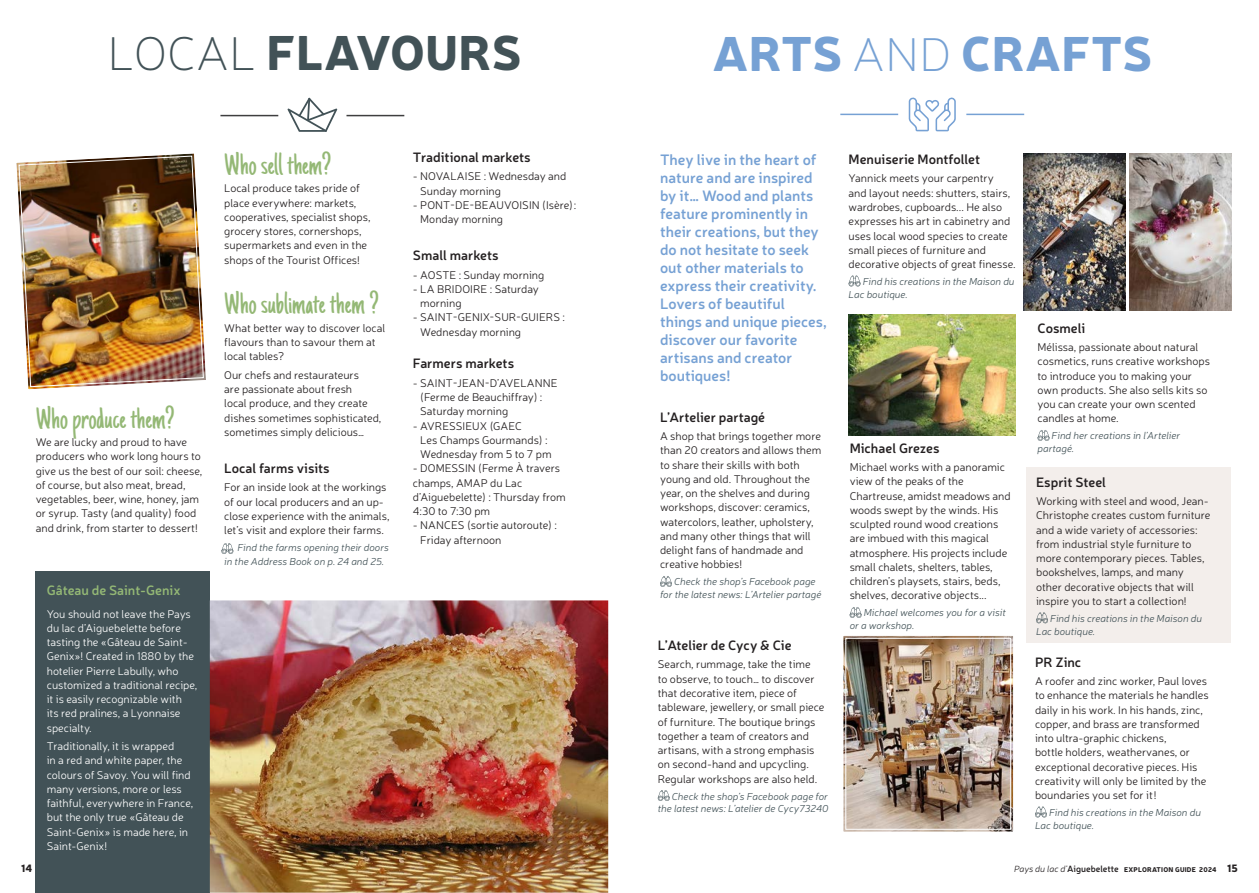
<style>
.page{position:relative;width:1259px;height:893px;background:#fff}
.page>*{position:absolute;margin:0;border:0;box-sizing:border-box;transform-origin:0 0}
.t1{font:900 48px "Neris";letter-spacing:.01em;color:#76a1d4}
.t2{font:900 48px "Neris";letter-spacing:.01em;color:#425257}
.t3{font:31.5px "Just Another Hand";color:#94b875}
.t4{font:600 15px/18px "Neris";color:#76a1d4}
.t5{font:600 13.5px "Neris";color:#231f20}
.t6{font:600 13.5px "Neris";color:#94b875}
.t7{font:300 11.25px/14.2px "Neris";color:#231f20}
.t8{font:300 11.25px/14.2px "Neris";color:#fff}
.t9{font:900 10.5px "Neris";color:#231f20}
.t10{font:italic 300 10.2px/12.8px "Neris";color:#425257}
.t11{font:900 6.75px "Neris";letter-spacing:.03em;color:#231f20}
.s1{font-weight:100}
.s2{font-weight:300;font-style:italic;font-size:9px}
.s3{font-weight:600;font-size:9px}
.s4{font-size:10.5px}
</style>
<div class="page">
<div style="left:1025px;top:468px;width:205px;height:175px;background:#f3eeeb"></div>
<hr style="left:966px;top:114px;width:58px;height:1px;background:#76a1d4">
<hr style="left:840px;top:114px;width:58px;height:1px;background:#76a1d4">
<svg style="left:848px;top:275px;width:12px;height:11px"></svg>
<svg style="left:1036px;top:612px;width:12px;height:11px"></svg>
<svg style="left:1037px;top:430px;width:12px;height:11px"></svg>
<img style="left:1023px;top:154px;width:102px;height:156px">
<img style="left:1129px;top:154px;width:102px;height:156px">
<img style="left:843px;top:635px;width:171px;height:197px">
<div style="left:845px;top:638px;width:166px;height:192px;border:1px solid #fff"></div>
<svg style="left:658px;top:790px;width:11px;height:11px"></svg>
<svg style="left:1035px;top:806px;width:12px;height:11px"></svg>
<svg style="left:660px;top:576px;width:12px;height:11px"></svg>
<svg style="left:849px;top:607px;width:12px;height:11px"></svg>
<img style="left:848px;top:314px;width:168px;height:122px">
<svg style="left:908px;top:97px;width:47px;height:34px"></svg>
<div style="left:36px;top:571px;width:174px;height:322px;background:#425257"></div>
<hr style="left:346px;top:115px;width:58px;height:1px;background:#3e3e3f">
<hr style="left:220px;top:115px;width:58px;height:1px;background:#3e3e3f">
<svg style="left:287px;top:98px;width:50px;height:34px"></svg>
<img style="left:210px;top:600px;width:398px;height:293px">
<img style="left:16px;top:153px;width:190px;height:236px">
<svg style="left:221px;top:543px;width:12px;height:11px"></svg>
<p class="t2" style="left:108px;top:18px;width:415px"><span class="s1">LOCAL</span> FLAVOURS</p>
<p class="t3" style="left:36px;top:399px;width:141px">Who produce them?</p>
<p class="t7" style="left:36px;top:435px;width:168px">We are lucky and proud to have producers who work long hours to give us the best of our soil: cheese, of course, but also meat, bread, vegetables, beer, wine, honey, jam or syrup. Tasty (and quality) food and drink, from starter to dessert!</p>
<p class="t6" style="left:47px;top:581px;width:135px">Gâteau de Saint-Genix</p>
<p class="t8" style="left:47px;top:606px;width:152px">You should not leave the Pays du lac d’Aiguebelette before tasting the «Gâteau de Saint-<br>Genix»! Created in 1880 by the hotelier Pierre Labully, who customized a traditional recipe, it is easily recognizable with<br>its red pralines, a Lyonnaise specialty.</p>
<p class="t8" style="left:47px;top:739px;width:148px">Traditionally, it is wrapped<br>in a red and white paper, the colours of Savoy. You will find many versions, more or less faithful, everywhere in France, but the only true «Gâteau de<br>Saint-Genix» is made here, in<br>Saint-Genix!</p>
<p class="t3" style="left:224px;top:145px;width:109px">Who sell them?</p>
<p class="t7" style="left:224px;top:181px;width:148px">Local produce takes pride of place everywhere: markets, cooperatives, specialist shops, grocery stores, cornershops, supermarkets and even in the shops of the Tourist Offices!</p>
<p class="t3" style="left:224px;top:285px;width:157px">Who sublimate them ?</p>
<p class="t7" style="left:224px;top:320px;width:162px">What better way to discover local flavours than to savour them at local tables?</p>
<p class="t7" style="left:224px;top:367px;width:159px">Our chefs and restaurateurs<br>are passionate about fresh<br>local produce, and they create dishes sometimes sophisticated, sometimes simply delicious…</p>
<p class="t5" style="left:224px;top:459px;width:107px">Local farms visits</p>
<p class="t7" style="left:224px;top:480px;width:167px">For an inside look at the workings of our local producers and an up&shy;close experience with the animals, let’s visit and explore their farms.</p>
<p class="t10" style="left:224px;top:540px;width:166px;line-height:14.2px;text-indent:13px">Find the farms opening their doors in the Address Book on p. 24 and 25.</p>
<p class="t5" style="left:413px;top:148px;width:119px">Traditional markets</p>
<p class="t7" style="left:420px;top:169px;width:148px;text-indent:-7px">- NOVALAISE : Wednesday and<br>Sunday morning</p>
<p class="t7" style="left:420px;top:197px;width:157px;text-indent:-7px">- PONT-DE-BEAUVOISIN (Isère) :<br>Monday morning</p>
<p class="t5" style="left:413px;top:246px;width:87px">Small markets</p>
<p class="t7" style="left:413px;top:267px;width:133px">- AOSTE : Sunday morning</p>
<p class="t7" style="left:420px;top:281px;width:120px;text-indent:-7px">- LA BRIDOIRE : Saturday morning</p>
<p class="t7" style="left:420px;top:310px;width:146px;text-indent:-7px">- SAINT-GENIX-SUR-GUIERS :<br>Wednesday morning</p>
<p class="t5" style="left:413px;top:354px;width:103px">Farmers markets</p>
<p class="t7" style="left:420px;top:375px;width:139px;text-indent:-7px">- SAINT-JEAN-D’AVELANNE (Ferme de Beauchiffray) :<br>Saturday morning</p>
<p class="t7" style="left:420px;top:418px;width:133px;text-indent:-7px">- AVRESSIEUX (GAEC<br>Les Champs Gourmands) :<br>Wednesday from 5 to 7 pm</p>
<p class="t7" style="left:413px;top:461px;width:149px">- DOMESSIN (Ferme À travers</p>
<p class="t7" style="left:413px;top:475px;width:154px">champs, AMAP du Lac d’Aiguebelette) : Thursday from<br>4:30 to 7:30 pm</p>
<p class="t7" style="left:420px;top:518px;width:138px;text-indent:-7px">- NANCES (sortie autoroute) :<br>Friday afternoon</p>
<p class="t1" style="left:712px;top:19px;width:441px">ARTS <span class="s1">AND</span> CRAFTS</p>
<p class="t4" style="left:660px;top:150px;width:168px">They live in the heart of nature and are inspired by it… Wood and plants feature prominently in their creations, but they do not hesitate to seek out other materials to express their creativity.<br>Lovers of beautiful things and unique pieces, discover our favorite artisans and creator boutiques!</p>
<p class="t5" style="left:848px;top:150px;width:133px">Menuiserie Montfollet</p>
<p class="t7" style="left:848px;top:171px;width:168px">Yannick meets your carpentry<br>and layout needs: shutters, stairs, wardrobes, cupboards... He also expresses his art in cabinetry and uses local wood species to create small pieces of furniture and decorative objects of great finesse.</p>
<p class="t10" style="left:848px;top:275px;width:167px;text-indent:14px">Find his creations in the Maison du<br>Lac boutique.</p>
<p class="t5" style="left:660px;top:408px;width:107px">L’Artelier partagé</p>
<p class="t7" style="left:660px;top:429px;width:163px">A shop that brings together more than 20 creators and allows them to share their skills with both young and old. Throughout the year, on the shelves and during workshops, discover: ceramics, watercolors, leather, upholstery, and many other things that will delight fans of handmade and creative hobbies!</p>
<p class="t10" style="left:660px;top:575px;width:163px;text-indent:14px">Check the shop’s Facebook page for the latest news: L’Artelier partagé</p>
<p class="t5" style="left:658px;top:636px;width:135px">L’Atelier de Cycy &amp; Cie</p>
<p class="t7" style="left:658px;top:657px;width:168px">Search, rummage, take the time<br>to observe, to touch… to discover that decorative item, piece of tableware, jewellery, or small piece of furniture. The boutique brings together a team of creators and artisans, with a strong emphasis on second-hand and upcycling.<br>Regular workshops are also held.</p>
<p class="t10" style="left:658px;top:789px;width:172px;text-align:right">Check the shop’s Facebook page for the latest news: L’atelier de Cycy73240</p>
<p class="t5" style="left:849px;top:439px;width:91px">Michael Grezes</p>
<p class="t7" style="left:849px;top:460px;width:163px">Michael works with a panoramic view of the peaks of the<br>Chartreuse, amidst meadows and woods swept by the winds. His sculpted round wood creations are imbued with this magical atmosphere. His projects include small chalets, shelters, tables, children’s playsets, stairs, beds, shelves, decorative objects...</p>
<p class="t10" style="left:849px;top:606px;width:158px;text-indent:14px">Michael welcomes you for a visit or a workshop.</p>
<p class="t5" style="left:1037px;top:319px;width:49px">Cosmeli</p>
<p class="t7" style="left:1037px;top:340px;width:174px">Mélissa, passionate about natural cosmetics, runs creative workshops to introduce you to making your own products. She also sells kits so you can create your own scented candles at home.</p>
<p class="t10" style="left:1037px;top:429px;width:144px;text-indent:14px">Find her creations in l’Artelier partagé.</p>
<p class="t5" style="left:1036px;top:472px;width:72px">Esprit Steel</p>
<p class="t7" style="left:1036px;top:494px;width:176px">Working with steel and wood, Jean-Christophe creates custom furniture and a wide variety of accessories: from industrial style furniture to more contemporary pieces. Tables, bookshelves, lamps, and many other decorative objects that will inspire you to start a collection!</p>
<p class="t10" style="left:1036px;top:611px;width:167px;text-indent:14px">Find his creations in the Maison du<br>Lac boutique.</p>
<p class="t5" style="left:1035px;top:652px;width:48px">PR Zinc</p>
<p class="t7" style="left:1035px;top:674px;width:175px">A roofer and zinc worker, Paul loves to enhance the materials he handles daily in his work. In his hands, zinc, copper, and brass are transformed into ultra-graphic chickens,<br>bottle holders, weathervanes, or exceptional decorative pieces. His creativity will only be limited by the boundaries you set for it !</p>
<p class="t10" style="left:1035px;top:806px;width:167px;text-indent:14px">Find his creations in the Maison du<br>Lac boutique.</p>
<p class="t9" style="left:21px;top:860px;width:12px">14</p>
<p class="t11" style="left:1014px;top:864px;width:225px"><span class="s2">Pays du lac d’</span><span class="s3">Aiguebelette</span> EXPLORATION GUIDE 2024 <span class="s4">15</span></p>
</div>
